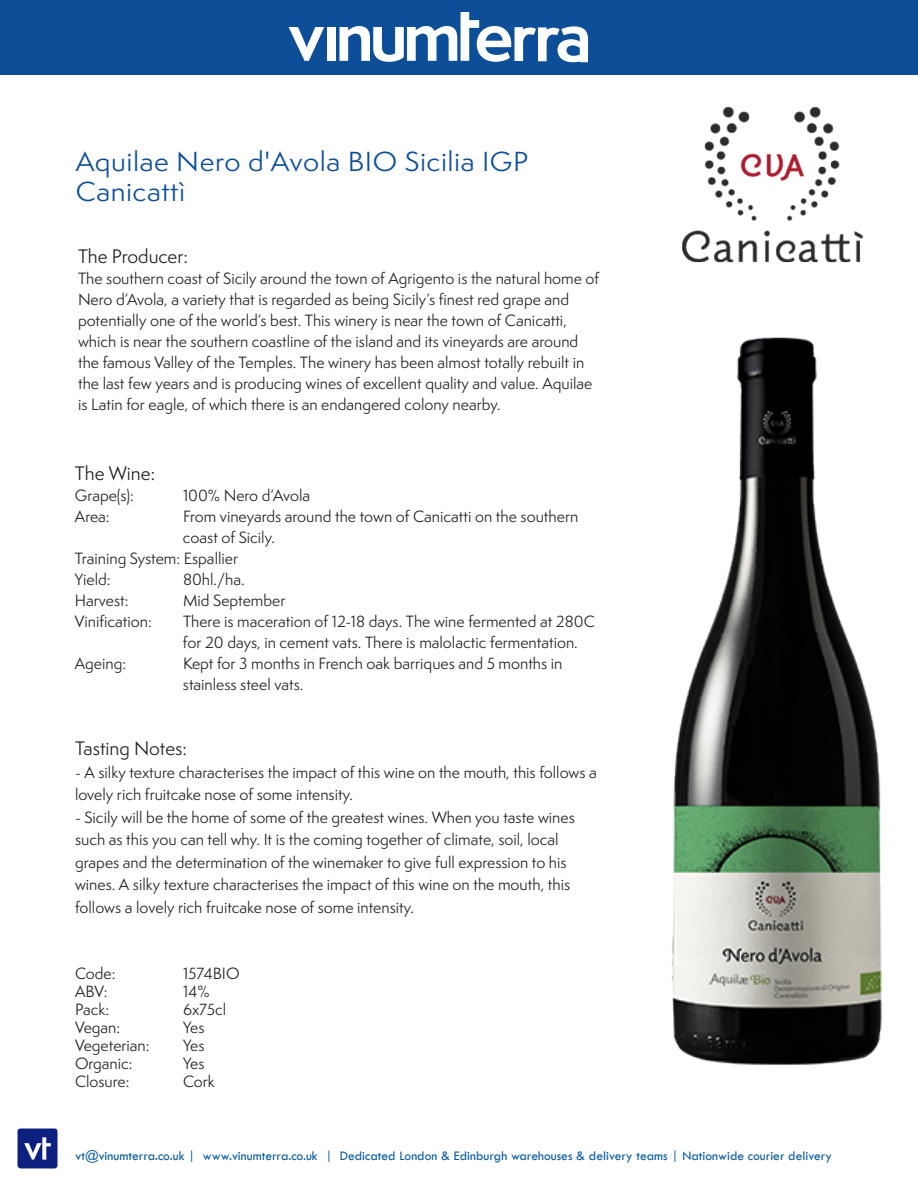
<style>
.page{position:relative;width:918px;height:1188px;background:#fff}
.page>*{position:absolute;margin:0;border:0;box-sizing:border-box;transform-origin:0 0}
.t1{font:25.35px/30.5px "Semplicita Pro";letter-spacing:.02em;color:#0c4e97;scale:1.06 1}
.t2{font:18px "Semplicita Pro";color:#231f20}
.t3{font:15px/21px "Semplicita Pro";color:#231f20}
.t4{font:13.5px "Tw Cen";color:#0559a1}
</style>
<div class="page">
<div style="left:0;top:0;width:918px;height:75px;background:#0c4e97"></div>
<img style="left:17px;top:1128px;width:41px;height:41px">
<svg style="left:289px;top:27px;width:35px;height:34px"></svg>
<div style="left:328px;top:27px;width:8px;height:34px;background:#fff"></div>
<svg style="left:339px;top:12px;width:249px;height:50px"></svg>
<img style="left:682px;top:106px;width:180px;height:157px">
<img style="left:672px;top:337px;width:210px;height:728px">
<h1 class="t1" style="left:76px;top:146px;width:428px">Aquilae Nero d'Avola BIO Sicilia IGP<br>Canicattì</h1>
<p class="t2" style="left:78px;top:244px;width:111px">The Producer:</p>
<p class="t3" style="left:78px;top:268px;width:523px">The southern coast of Sicily around the town of Agrigento is the natural home of Nero d’Avola, a variety that is regarded as being Sicily’s finest red grape and potentially one of the world’s best. This winery is near the town of Canicatti, which is near the southern coastline of the island and its vineyards are around the famous Valley of the Temples. The winery has been almost totally rebuilt in the last few years and is producing wines of excellent quality and value. Aquilae is Latin for eagle, of which there is an endangered colony nearby.</p>
<p class="t2" style="left:75px;top:461px;width:82px">The Wine:</p>
<p class="t3" style="left:75px;top:485px;width:60px">Grape(s):</p>
<p class="t3" style="left:183px;top:485px;width:129px">100% Nero d’Avola</p>
<p class="t3" style="left:75px;top:506px;width:36px">Area:</p>
<p class="t3" style="left:183px;top:506px;width:397px">From vineyards around the town of Canicatti on the southern</p>
<p class="t3" style="left:183px;top:527px;width:94px">coast of Sicily.</p>
<p class="t3" style="left:75px;top:548px;width:165px">Training System: Espallier</p>
<p class="t3" style="left:75px;top:569px;width:37px">Yield:</p>
<p class="t3" style="left:183px;top:569px;width:63px">80hl./ha.</p>
<p class="t3" style="left:75px;top:590px;width:55px">Harvest:</p>
<p class="t3" style="left:183px;top:590px;width:104px">Mid September</p>
<p class="t3" style="left:75px;top:611px;width:78px">Vinification:</p>
<p class="t3" style="left:183px;top:611px;width:414px">There is maceration of 12-18 days. The wine fermented at 280C for 20 days, in cement vats. There is malolactic fermentation.</p>
<p class="t3" style="left:75px;top:653px;width:53px">Ageing:</p>
<p class="t3" style="left:183px;top:653px;width:381px">Kept for 3 months in French oak barriques and 5 months in stainless steel vats.</p>
<p class="t2" style="left:75px;top:736px;width:113px">Tasting Notes:</p>
<p class="t3" style="left:75px;top:761px;width:523px;line-height:22.5px">- A silky texture characterises the impact of this wine on the mouth, this follows a lovely rich fruitcake nose of some intensity.</p>
<p class="t3" style="left:75px;top:806px;width:501px;line-height:22.5px">- Sicily will be the home of some of the greatest wines. When you taste wines such as this you can tell why. It is the coming together of climate, soil, local grapes and the determination of the winemaker to give full expression to his wines. A silky texture characterises the impact of this wine on the mouth, this follows a lovely rich fruitcake nose of some intensity.</p>
<p class="t3" style="left:75px;top:963px;width:42px">Code:</p>
<p class="t3" style="left:183px;top:963px;width:58px">1574BIO</p>
<p class="t3" style="left:75px;top:981px;width:34px">ABV:</p>
<p class="t3" style="left:183px;top:981px;width:28px">14%</p>
<p class="t3" style="left:75px;top:999px;width:36px">Pack:</p>
<p class="t3" style="left:183px;top:999px;width:45px">6x75cl</p>
<p class="t3" style="left:75px;top:1017px;width:47px">Vegan:</p>
<p class="t3" style="left:183px;top:1017px;width:23px">Yes</p>
<p class="t3" style="left:75px;top:1035px;width:76px">Vegeterian:</p>
<p class="t3" style="left:183px;top:1035px;width:23px">Yes</p>
<p class="t3" style="left:75px;top:1053px;width:59px">Organic:</p>
<p class="t3" style="left:183px;top:1053px;width:23px">Yes</p>
<p class="t3" style="left:75px;top:1071px;width:56px">Closure:</p>
<p class="t3" style="left:183px;top:1071px;width:33px">Cork</p>
<p class="t4" style="left:75px;top:1148px;width:758px">vt@vinumterra.co.uk | www.vinumterra.co.uk | Dedicated London &amp; Edinburgh warehouses &amp; delivery teams | Nationwide courier delivery</p>
</div>
